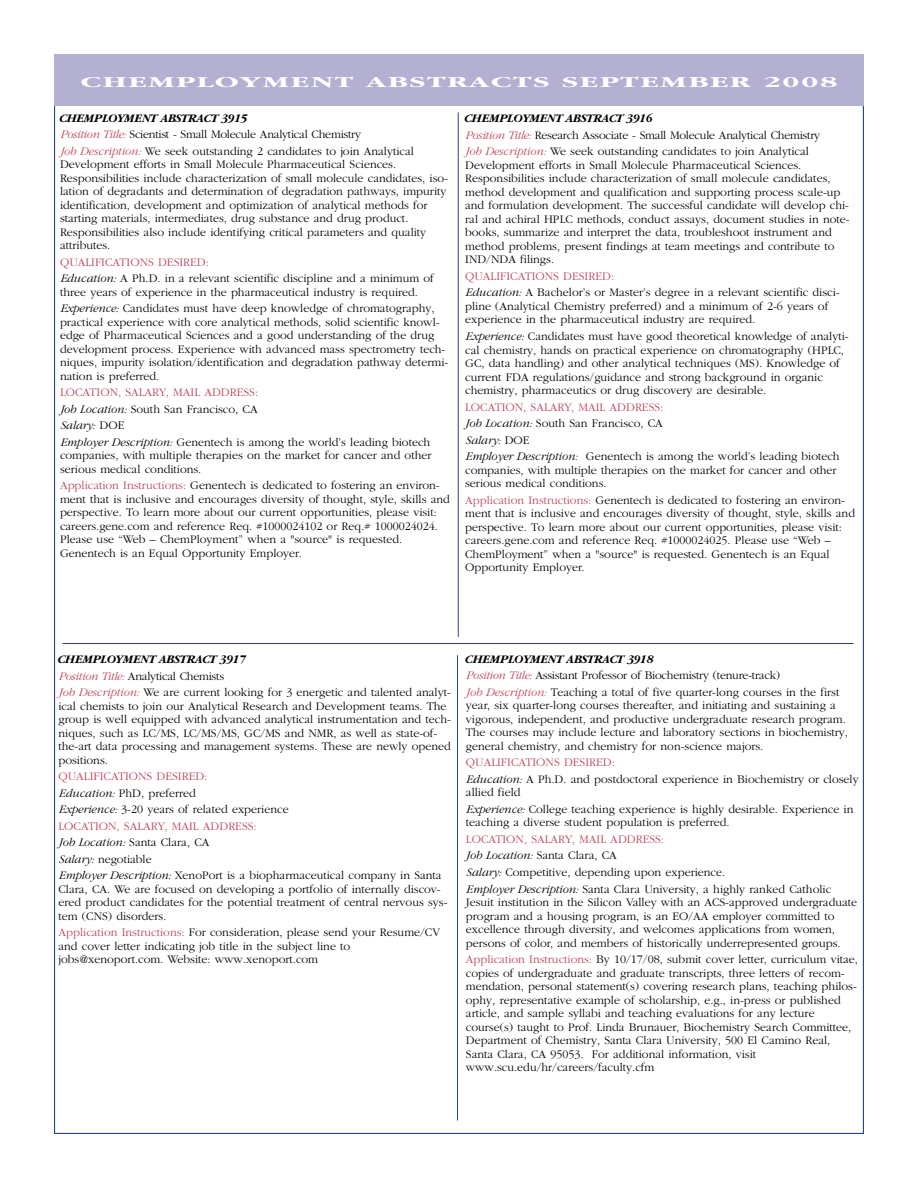
<style>
.page{position:relative;width:918px;height:1188px;background:#fff}
.page>*{position:absolute;margin:0;border:0;box-sizing:border-box;transform-origin:0 0}
.t1{font:700 15.75px "Garamond";letter-spacing:.055em;color:#fff;scale:1.95 1}
.t2{font:300 12px/13.5px "Garamond";color:#000}
.t3{font:300 12px/16.5px "Garamond";letter-spacing:-.02em;color:#000}
.s1{font-weight:700;font-style:italic}
.s2{font-style:italic;color:#be465c}
.s3{color:#be465c}
.s4{font-style:italic}
</style>
<div class="page">
<div style="left:54px;top:54px;width:810px;height:52px;background:#b3b0d2"></div>
<hr style="left:458px;top:112px;width:1px;height:525px;background:#2b438e">
<hr style="left:457px;top:655px;width:1px;height:466px;background:#2b438e">
<hr style="left:62px;top:643px;width:792px;height:1px;background:#2b438e">
<h1 class="t1" style="left:81px;top:73px;width:389px">CHEMPLOYMENT ABSTRACTS SEPTEMBER 2008</h1>
<p class="t3" style="left:60px;top:111px;width:355px"><span class="s1">CHEMPLOYMENT ABSTRACT 3915<br></span><span class="s2">Position Title:</span> Scientist - Small Molecule Analytical Chemistry<br><span class="s2">Job Description:</span> We seek outstanding 2 candidates to join Analytical</p>
<p class="t2" style="left:60px;top:159px;width:390px">Development efforts in Small Molecule Pharmaceutical Sciences.<br>Responsibilities include characterization of small molecule candidates, iso&shy;lation of degradants and determination of degradation pathways, impurity identification, development and optimization of analytical methods for starting materials, intermediates, drug substance and drug product.<br>Responsibilities also include identifying critical parameters and quality attributes.</p>
<p class="t2" style="left:60px;top:255px;width:375px;line-height:16.5px"><span class="s3">QUALIFICATIONS DESIRED:<br></span><span class="s4">Education:</span> A Ph.D. in a relevant scientific discipline and a minimum of</p>
<p class="t2" style="left:60px;top:285px;width:376px;line-height:16.5px">three years of experience in the pharmaceutical industry is required.<br><span class="s4">Experience:</span> Candidates must have deep knowledge of chromatography,</p>
<p class="t2" style="left:60px;top:316px;width:390px">practical experience with core analytical methods, solid scientific knowl&shy;edge of Pharmaceutical Sciences and a good understanding of the drug development process. Experience with advanced mass spectrometry tech&shy;niques, impurity isolation/identification and degradation pathway determi&shy;nation is preferred.</p>
<p class="t2" style="left:60px;top:385px;width:372px;line-height:16.5px"><span class="s3">LOCATION, SALARY, MAIL ADDRESS:<br></span><span class="s4">Job Location:</span> South San Francisco, CA<br><span class="s4">Salary:</span> DOE<br><span class="s4">Employer Description:</span> Genentech is among the world’s leading biotech</p>
<p class="t2" style="left:60px;top:450px;width:373px">companies, with multiple therapies on the market for cancer and other serious medical conditions.</p>
<p class="t2" style="left:60px;top:480px;width:391px"><span class="s3">Application Instructions:</span> Genentech is dedicated to fostering an environ&shy;ment that is inclusive and encourages diversity of thought, style, skills and perspective. To learn more about our current opportunities, please visit: careers.gene.com and reference Req. #1000024102 or Req.# 1000024024.<br>Please use “Web – ChemPloyment” when a "source" is requested.<br>Genentech is an Equal Opportunity Employer.</p>
<p class="t3" style="left:465px;top:111px;width:356px"><span class="s1">CHEMPLOYMENT ABSTRACT 3916<br></span><span class="s2">Position Title:</span> Research Associate - Small Molecule Analytical Chemistry<br><span class="s2">Job Description:</span> We seek outstanding candidates to join Analytical</p>
<p class="t2" style="left:465px;top:159px;width:386px">Development efforts in Small Molecule Pharmaceutical Sciences.<br>Responsibilities include characterization of small molecule candidates, method development and qualification and supporting process scale-up and formulation development. The successful candidate will develop chi&shy;ral and achiral HPLC methods, conduct assays, document studies in note&shy;books, summarize and interpret the data, troubleshoot instrument and method problems, present findings at team meetings and contribute to IND/NDA filings.</p>
<p class="t2" style="left:465px;top:269px;width:376px;line-height:16.5px"><span class="s3">QUALIFICATIONS DESIRED:<br></span><span class="s4">Education:</span> A Bachelor’s or Master’s degree in a relevant scientific disci-</p>
<p class="t2" style="left:465px;top:300px;width:365px">pline (Analytical Chemistry preferred) and a minimum of 2-6 years of experience in the pharmaceutical industry are required.</p>
<p class="t2" style="left:465px;top:330px;width:385px"><span class="s4">Experience:</span> Candidates must have good theoretical knowledge of analyti&shy;cal chemistry, hands on practical experience on chromatography (HPLC, GC, data handling) and other analytical techniques (MS). Knowledge of current FDA regulations/guidance and strong background in organic chemistry, pharmaceutics or drug discovery are desirable.</p>
<p class="t2" style="left:465px;top:399px;width:376px;line-height:16.5px"><span class="s3">LOCATION, SALARY, MAIL ADDRESS:<br></span><span class="s4">Job Location:</span> South San Francisco, CA<br><span class="s4">Salary:</span> DOE<br><span class="s4">Employer Description:</span> Genentech is among the world’s leading biotech</p>
<p class="t2" style="left:465px;top:464px;width:373px">companies, with multiple therapies on the market for cancer and other serious medical conditions.</p>
<p class="t2" style="left:465px;top:494px;width:391px"><span class="s3">Application Instructions:</span> Genentech is dedicated to fostering an environ&shy;ment that is inclusive and encourages diversity of thought, style, skills and perspective. To learn more about our current opportunities, please visit: careers.gene.com and reference Req. #1000024025. Please use “Web – ChemPloyment” when a "source" is requested. Genentech is an Equal Opportunity Employer.</p>
<p class="t2" style="left:58px;top:652px;width:394px;line-height:16.5px"><span class="s1">CHEMPLOYMENT ABSTRACT 3917<br></span><span class="s2">Position Title:</span> Analytical Chemists<br><span class="s2">Job Description:</span> We are current looking for 3 energetic and talented analyt-</p>
<p class="t2" style="left:58px;top:700px;width:394px">ical chemists to join our Analytical Research and Development teams. The group is well equipped with advanced analytical instrumentation and tech&shy;niques, such as LC/MS, LC/MS/MS, GC/MS and NMR, as well as state-of&shy;the-art data processing and management systems. These are newly opened positions.</p>
<p class="t2" style="left:58px;top:769px;width:385px;line-height:16.5px"><span class="s3">QUALIFICATIONS DESIRED:<br></span><span class="s4">Education:</span> PhD, preferred<br><span class="s4">Experience:</span> 3-20 years of related experience<br><span class="s3">LOCATION, SALARY, MAIL ADDRESS:<br></span><span class="s4">Job Location:</span> Santa Clara, CA<br><span class="s4">Salary:</span> negotiable<br><span class="s4">Employer Description:</span> XenoPort is a biopharmaceutical company in Santa</p>
<p class="t2" style="left:58px;top:883px;width:391px">Clara, CA. We are focused on developing a portfolio of internally discov&shy;ered product candidates for the potential treatment of central nervous sys&shy;tem (CNS) disorders.</p>
<p class="t2" style="left:58px;top:927px;width:383px"><span class="s3">Application Instructions:</span> For consideration, please send your Resume/CV and cover letter indicating job title in the subject line to jobs@xenoport.com. Website: www.xenoport.com</p>
<p class="t3" style="left:466px;top:652px;width:375px"><span class="s1">CHEMPLOYMENT ABSTRACT 3918<br></span><span class="s2">Position Title:</span> Assistant Professor of Biochemistry (tenure-track)<br><span class="s2">Job Description:</span> Teaching a total of five quarter-long courses in the first</p>
<p class="t2" style="left:466px;top:700px;width:384px">year, six quarter-long courses thereafter, and initiating and sustaining a vigorous, independent, and productive undergraduate research program.<br>The courses may include lecture and laboratory sections in biochemistry, general chemistry, and chemistry for non-science majors.</p>
<p class="t2" style="left:466px;top:755px;width:394px;line-height:16.5px"><span class="s3">QUALIFICATIONS DESIRED:<br></span><span class="s4">Education:</span> A Ph.D. and postdoctoral experience in Biochemistry or closely</p>
<p class="t2" style="left:466px;top:785px;width:389px;line-height:16.5px">allied field<br><span class="s4">Experience:</span> College teaching experience is highly desirable. Experience in</p>
<p class="t2" style="left:466px;top:817px;width:265px">teaching a diverse student population is preferred.</p>
<p class="t2" style="left:466px;top:832px;width:367px;line-height:16.5px"><span class="s3">LOCATION, SALARY, MAIL ADDRESS:<br></span><span class="s4">Job Location:</span> Santa Clara, CA<br><span class="s4">Salary:</span> Competitive, depending upon experience.<br><span class="s4">Employer Description:</span> Santa Clara University, a highly ranked Catholic</p>
<p class="t2" style="left:466px;top:896px;width:393px">Jesuit institution in the Silicon Valley with an ACS-approved undergraduate program and a housing program, is an EO/AA employer committed to excellence through diversity, and welcomes applications from women, persons of color, and members of historically underrepresented groups.</p>
<p class="t2" style="left:466px;top:953px;width:394px"><span class="s3">Application Instructions:</span> By 10/17/08, submit cover letter, curriculum vitae, copies of undergraduate and graduate transcripts, three letters of recom&shy;mendation, personal statement(s) covering research plans, teaching philos&shy;ophy, representative example of scholarship, e.g., in-press or published article, and sample syllabi and teaching evaluations for any lecture course(s) taught to Prof. Linda Brunauer, Biochemistry Search Committee, Department of Chemistry, Santa Clara University, 500 El Camino Real, Santa Clara, CA 95053. For additional information, visit www.scu.edu/hr/careers/faculty.cfm</p>
</div>
